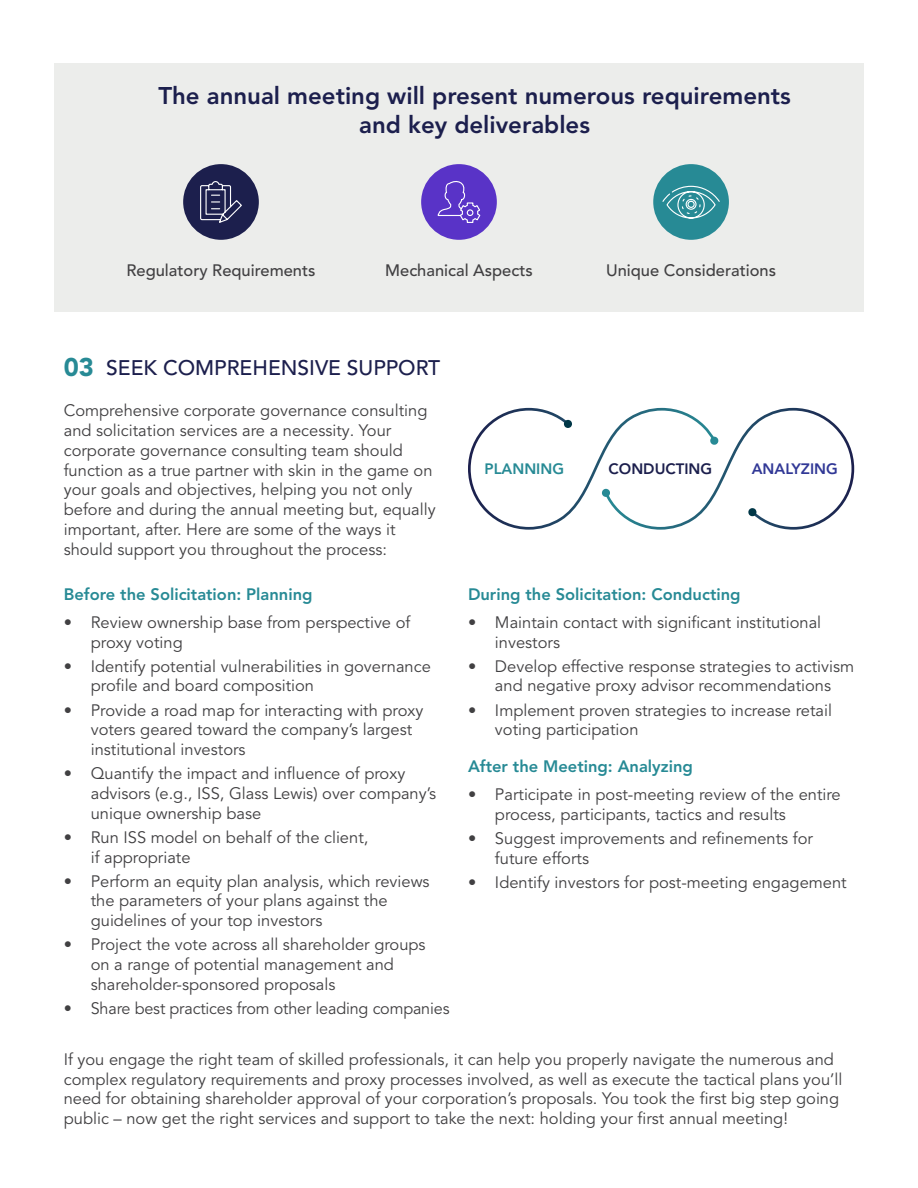
<style>
.page{position:relative;width:918px;height:1188px;background:#fff}
.page>*{position:absolute;margin:0;border:0;box-sizing:border-box;transform-origin:0 0}
.t1{font:800 24px/28.8px "Avenir LT Pro";color:#1c1f4d;text-align:center}
.t2{font:500 21px "Avenir LT Pro";color:#1c1f4d}
.t3{font:16.5px/19.8px "Avenir LT Pro";color:#414042}
.t4{font:800 16.5px "Avenir LT Pro";color:#278a95}
.t5{font:500 16.5px "Avenir LT Pro";color:#414042}
.t6{font:800 15px "Avenir LT Pro";color:#1c1f4d}
.t7{font:800 15px "Avenir LT Pro";color:#313896}
.t8{font:800 15px "Avenir LT Pro";color:#278a95}
.s1{font-weight:900;font-size:25.5px;color:#278a95}
</style>
<div class="page">
<div style="left:54px;top:64px;width:810px;height:248px;background:#ecedeb"></div>
<div style="left:183px;top:164px;width:76px;height:76px;background:#1c1f4d;border-radius:50%"></div>
<svg style="left:200px;top:181px;width:42px;height:42px"></svg>
<div style="left:421px;top:164px;width:76px;height:76px;background:#5933c7;border-radius:50%"></div>
<svg style="left:437px;top:181px;width:44px;height:42px"></svg>
<div style="left:653px;top:164px;width:76px;height:76px;background:#278a95;border-radius:50%"></div>
<svg style="left:662px;top:185px;width:58px;height:34px"></svg>
<svg style="left:468px;top:408px;width:386px;height:122px"></svg>
<h1 class="t1" style="left:158px;top:81px;width:634px">The annual meeting will present numerous requirements and key deliverables</h1>
<p class="t5" style="left:126px;top:261px;width:191px">Regulatory Requirements</p>
<p class="t5" style="left:385px;top:261px;width:149px">Mechanical Aspects</p>
<p class="t5" style="left:606px;top:261px;width:171px">Unique Considerations</p>
<p class="t2" style="left:64px;top:356px;width:378px"><span class="s1">03</span> SEEK COMPREHENSIVE SUPPORT</p>
<p class="t3" style="left:64px;top:401px;width:373px">Comprehensive corporate governance consulting and solicitation services are a necessity. Your corporate governance consulting team should function as a true partner with skin in the game on your goals and objectives, helping you not only before and during the annual meeting but, equally important, after. Here are some of the ways it should support you throughout the process:</p>
<p class="t4" style="left:64px;top:584px;width:250px">Before the Solicitation: Planning</p>
<p class="t3" style="left:91px;top:613px;width:321px;text-indent:-27px">• Review ownership base from perspective of proxy voting</p>
<p class="t3" style="left:91px;top:656px;width:342px;text-indent:-27px">• Identify potential vulnerabilities in governance profile and board composition</p>
<p class="t3" style="left:91px;top:700px;width:334px;text-indent:-27px">• Provide a road map for interacting with proxy voters geared toward the company’s largest institutional investors</p>
<p class="t3" style="left:91px;top:764px;width:347px;text-indent:-27px">• Quantify the impact and influence of proxy advisors (e.g., ISS, Glass Lewis) over company’s unique ownership base</p>
<p class="t3" style="left:91px;top:828px;width:279px;text-indent:-27px">• Run ISS model on behalf of the client, if appropriate</p>
<p class="t3" style="left:91px;top:871px;width:340px;text-indent:-27px">• Perform an equity plan analysis, which reviews the parameters of your plans against the guidelines of your top investors</p>
<p class="t3" style="left:91px;top:935px;width:336px;text-indent:-27px">• Project the vote across all shareholder groups on a range of potential management and shareholder-sponsored proposals</p>
<p class="t3" style="left:64px;top:999px;width:387px">• Share best practices from other leading companies</p>
<p class="t8" style="left:485px;top:460px;width:81px">PLANNING</p>
<p class="t6" style="left:609px;top:460px;width:105px">CONDUCTING</p>
<p class="t7" style="left:752px;top:460px;width:88px">ANALYZING</p>
<p class="t4" style="left:468px;top:584px;width:274px">During the Solicitation: Conducting</p>
<p class="t3" style="left:495px;top:613px;width:328px;text-indent:-27px">• Maintain contact with significant institutional investors</p>
<p class="t3" style="left:468px;top:656px;width:388px;text-align:center">• Develop effective response strategies to activism and negative proxy advisor recommendations</p>
<p class="t3" style="left:495px;top:700px;width:339px;text-indent:-27px">• Implement proven strategies to increase retail voting participation</p>
<p class="t4" style="left:468px;top:757px;width:226px">After the Meeting: Analyzing</p>
<p class="t3" style="left:495px;top:785px;width:347px;text-indent:-27px">• Participate in post-meeting review of the entire process, participants, tactics and results</p>
<p class="t3" style="left:495px;top:829px;width:320px;text-indent:-27px">• Suggest improvements and refinements for future efforts</p>
<p class="t3" style="left:468px;top:873px;width:380px">• Identify investors for post-meeting engagement</p>
<p class="t3" style="left:64px;top:1050px;width:780px">If you engage the right team of skilled professionals, it can help you properly navigate the numerous and complex regulatory requirements and proxy processes involved, as well as execute the tactical plans you’ll need for obtaining shareholder approval of your corporation’s proposals. You took the first big step going public – now get the right services and support to take the next: holding your first annual meeting!</p>
</div>
